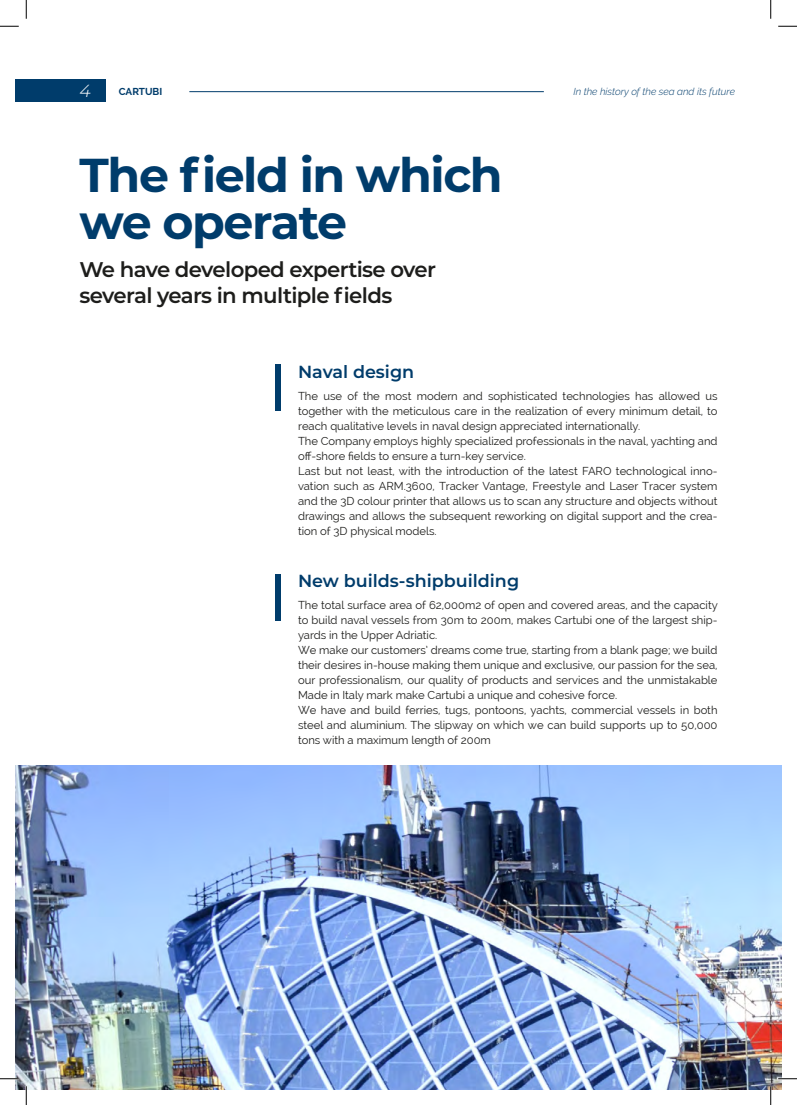
<style>
.page{position:relative;width:797px;height:1105px;background:#fff}
.page>*{position:absolute;margin:0;border:0;box-sizing:border-box;transform-origin:0 0}
.Titles_Blue{font:700 47.5px/47.5px "Montserrat";letter-spacing:-.03em;color:#003c6b}
.Subtitles_black{font:600 21.25px/25.5px "Montserrat";letter-spacing:-.03em;color:#1d1d1b}
.Paragraph_Black{font:600 17.5px "Montserrat";color:#003c6b}
.t1{font:italic 300 17.5px "Montserrat";color:#fff}
.Paragraph_Black-2{font:11.25px/15px "Raleway";color:#1d1d1b;text-align:justify}
.t2{font:italic 300 10px "Raleway";color:#003c6b}
.t3{font:700 10px "Raleway";color:#003c6b}
</style>
<div class="page">
<div style="left:275px;top:365px;width:5px;height:46px;background:#003c6b"></div>
<div style="left:275px;top:575px;width:5px;height:46px;background:#003c6b"></div>
<img style="left:16px;top:765px;width:765px;height:324px">
<div style="left:16px;top:79px;width:90px;height:23px;background:#003c6b"></div>
<hr style="left:189px;top:91px;width:355px;height:1px;background:#003c6b">
<svg style="left:0;top:25px;width:19px;height:2px"></svg>
<svg style="left:778px;top:25px;width:19px;height:2px"></svg>
<svg style="left:0;top:1078px;width:19px;height:1px"></svg>
<svg style="left:778px;top:1078px;width:19px;height:1px"></svg>
<svg style="left:25px;top:0;width:2px;height:19px"></svg>
<svg style="left:25px;top:1086px;width:2px;height:19px"></svg>
<svg style="left:770px;top:0;width:1px;height:19px"></svg>
<svg style="left:770px;top:1086px;width:1px;height:19px"></svg>
<h3 class="t1" style="left:79px;top:79px;width:13px">4</h3>
<p class="t3" style="left:119px;top:86px;width:45px">CARTUBI</p>
<p class="t2" style="left:573px;top:86px;width:163px">In the history of the sea and its future</p>
<p class="Titles_Blue" style="left:79px;top:149px;width:425px">The field in which we operate</p>
<p class="Subtitles_black" style="left:79px;top:256px;width:358px">We have developed expertise over several years in multiple fields</p>
<p class="Paragraph_Black" style="left:298px;top:360px;width:118px">Naval design</p>
<p class="Paragraph_Black-2" style="left:298px;top:389px;width:421px">The use of the most modern and sophisticated technologies has allowed us together with the meticulous care in the realization of every minimum detail, to reach qualitative levels in naval design appreciated internationally.</p>
<p class="Paragraph_Black-2" style="left:298px;top:434px;width:421px">The Company employs highly specialized professionals in the naval, yachting and off-shore fields to ensure a turn-key service.</p>
<p class="Paragraph_Black-2" style="left:298px;top:464px;width:421px">Last but not least, with the introduction of the latest FARO technological inno&shy;vation such as ARM.3600, Tracker Vantage, Freestyle and Laser Tracer system and the 3D colour printer that allows us to scan any structure and objects without drawings and allows the subsequent reworking on digital support and the crea&shy;tion of 3D physical models.</p>
<p class="Paragraph_Black" style="left:298px;top:568px;width:223px">New builds-shipbuilding</p>
<p class="Paragraph_Black-2" style="left:298px;top:597px;width:421px">The total surface area of 62,000m2 of open and covered areas, and the capacity to build naval vessels from 30m to 200m, makes Cartubi one of the largest ship&shy;yards in the Upper Adriatic.</p>
<p class="Paragraph_Black-2" style="left:298px;top:642px;width:421px">We make our customers’ dreams come true, starting from a blank page; we build their desires in-house making them unique and exclusive, our passion for the sea, our professionalism, our quality of products and services and the unmistakable Made in Italy mark make Cartubi a unique and cohesive force.</p>
<p class="Paragraph_Black-2" style="left:298px;top:702px;width:421px">We have and build ferries, tugs, pontoons, yachts, commercial vessels in both steel and aluminium. The slipway on which we can build supports up to 50,000 tons with a maximum length of 200m</p>
</div>
